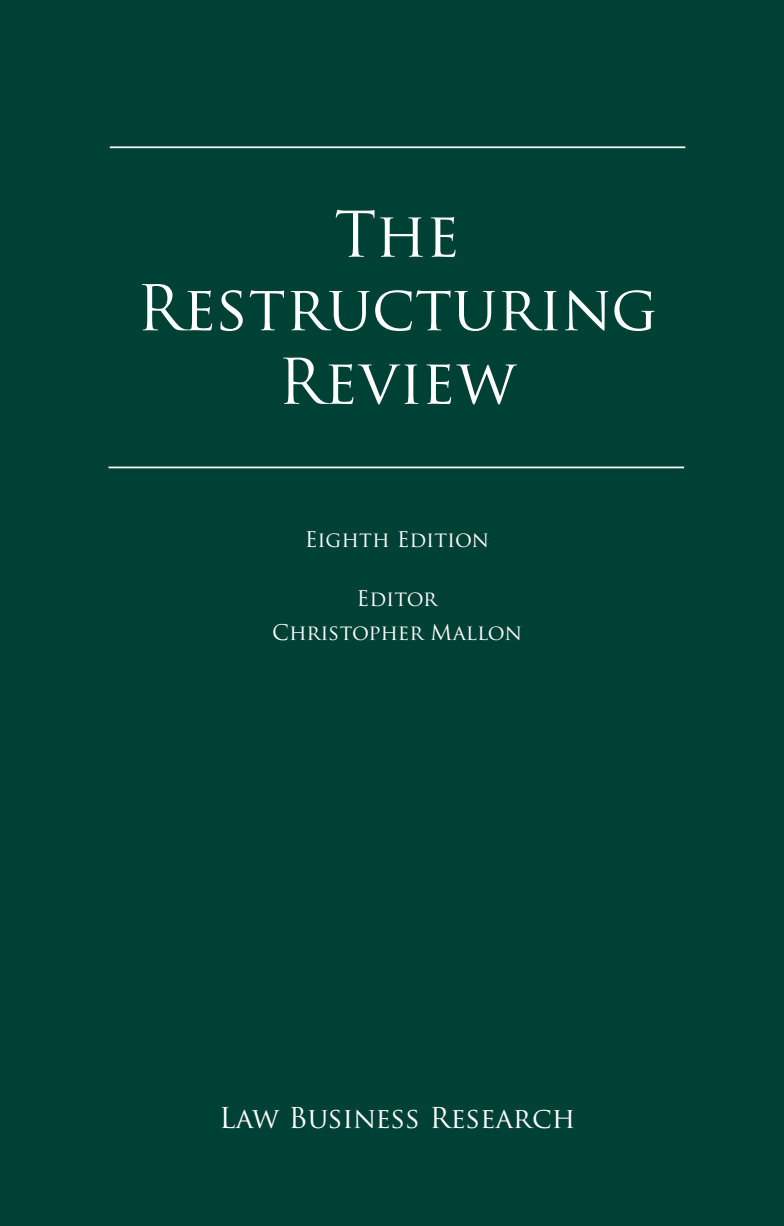
<style>
.page{position:relative;width:784px;height:1226px;background:#fff}
.page>*{position:absolute;margin:0;border:0;box-sizing:border-box;transform-origin:0 0}
.t1{font:61.25px/73.5px "Trajan Pro";color:#fff;text-align:center}
.t2{font:28px "Trajan Pro";color:#fff}
.t3{font:21px/33.2px "Trajan Pro";color:#fff;text-align:center}
</style>
<div class="page">
<div style="left:0;top:0;width:784px;height:1225px;background:#004136"></div>
<hr style="left:109px;top:466px;width:575px;height:2px;background:#fff">
<hr style="left:110px;top:146px;width:575px;height:2px;background:#fff">
<h1 class="t1" style="left:136px;top:197px;width:523px">The<br>Restructuring<br>Review</h1>
<p class="t3" style="left:305px;top:522px;width:186px">Eighth Edition</p>
<p class="t3" style="left:272px;top:582px;width:251px">Editor<br>Christopher Mallon</p>
<h2 class="t2" style="left:219px;top:1099px;width:358px">Law Business Research</h2>
</div>
